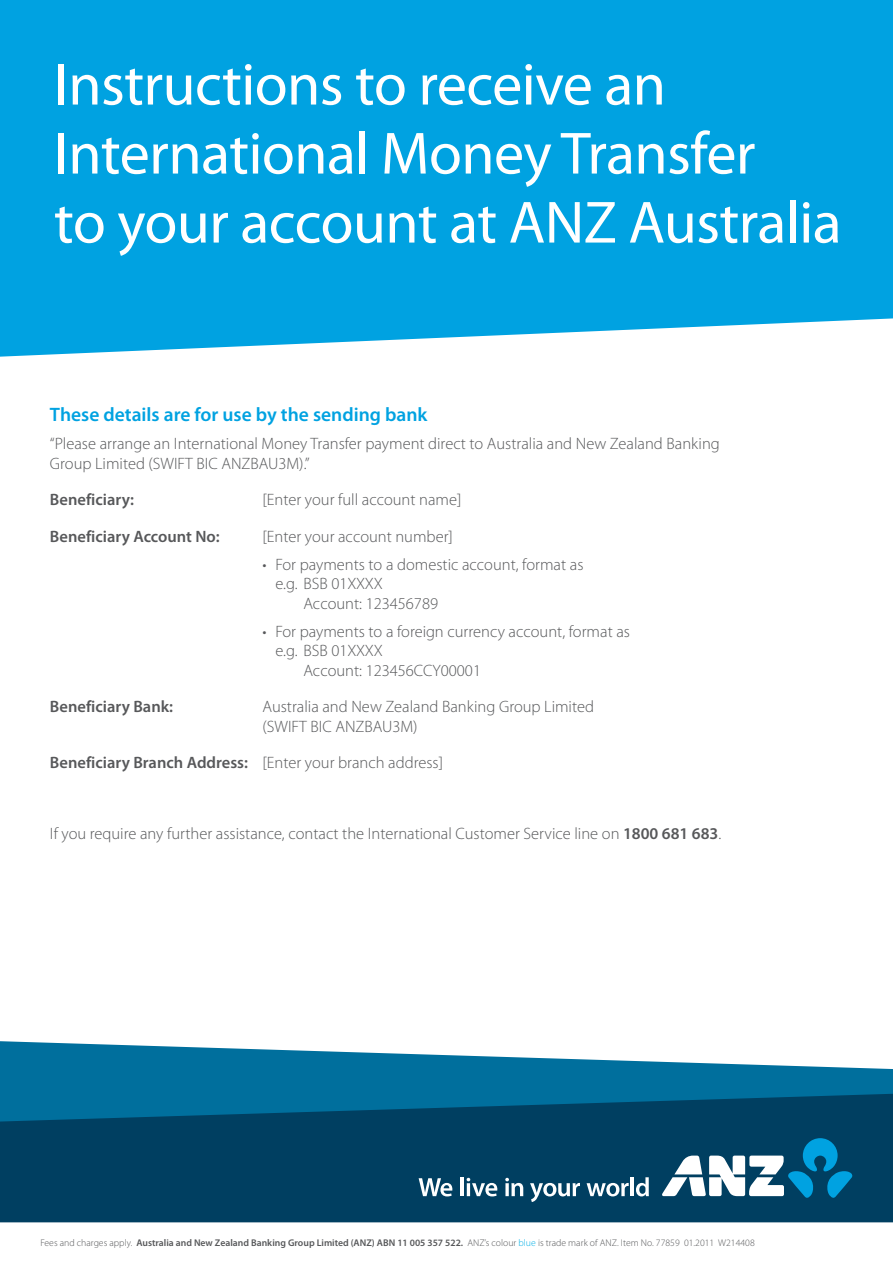
<style>
.page{position:relative;width:893px;height:1263px;background:#fff}
.page>*{position:absolute;margin:0;border:0;box-sizing:border-box;transform-origin:0 0}
.t1{font:60px/69px "Myriad Pro";letter-spacing:-.01em;color:#fff}
.t2{font:600 19.5px "Myriad Pro";color:#00a2e1}
.t3{font:300 16.5px/19.5px "Myriad Pro";color:#57585a}
.t4{font:600 16.5px "Myriad Pro";color:#57585a}
.t5{font:300 9.75px "Myriad Pro";color:#57585a}
.s1{font-weight:300}
.s2{font-weight:600}
.s3{color:#00afe6}
</style>
<div class="page">
<svg style="left:0;top:1041px;width:893px;height:53px;fill:#006f9d"></svg>
<svg style="left:0;top:1094px;width:893px;height:128px;background:#00466a"></svg>
<svg style="left:408px;top:1127px;width:454px;height:79px;background:#215c7b"></svg>
<div style="left:0;top:0;width:893px;height:357px;background:#00a2e1"></div>
<h1 class="t1" style="left:54px;top:49px;width:789px">Instructions to receive an<br>International Money Transfer<br>to your account at ANZ Australia</h1>
<p class="t2" style="left:50px;top:402px;width:379px">These details are for use by the sending bank</p>
<p class="t3" style="left:50px;top:434px;width:671px">“Please arrange an International Money Transfer payment direct to Australia and New Zealand Banking<br>Group Limited (SWIFT BIC ANZBAU3M).”</p>
<p class="t4" style="left:50px;top:489px;width:86px">Beneficiary:</p>
<p class="t3" style="left:263px;top:490px;width:200px">[Enter your full account name]</p>
<p class="t4" style="left:50px;top:526px;width:171px">Beneficiary Account No:</p>
<p class="t3" style="left:263px;top:527px;width:192px">[Enter your account number]</p>
<p class="t3" style="left:263px;top:555px;width:322px">• For payments to a domestic account, format as</p>
<p class="t3" style="left:275px;top:574px;width:109px">e.g. BSB 01XXXX</p>
<p class="t3" style="left:303px;top:594px;width:136px">Account: 123456789</p>
<p class="t3" style="left:263px;top:622px;width:369px">• For payments to a foreign currency account, format as</p>
<p class="t3" style="left:275px;top:641px;width:109px">e.g. BSB 01XXXX</p>
<p class="t3" style="left:303px;top:661px;width:179px">Account: 123456CCY00001</p>
<p class="t4" style="left:50px;top:696px;width:125px">Beneficiary Bank:</p>
<p class="t3" style="left:263px;top:697px;width:333px">Australia and New Zealand Banking Group Limited (SWIFT BIC ANZBAU3M)</p>
<p class="t4" style="left:50px;top:752px;width:395px">Beneficiary Branch Address: <span class="s1">[Enter your branch address]</span></p>
<p class="t3" style="left:50px;top:824px;width:673px">If you require any further assistance, contact the International Customer Service line on <span class="s2">1800 681 683</span>.</p>
<p class="t5" style="left:40px;top:1237px;width:716px">Fees and charges apply. <span class="s2">Australia and New Zealand Banking Group Limited (ANZ) ABN 11 005 357 522.</span> ANZ’s colour <span class="s3">blue</span> is trade mark of ANZ. Item No. 77859 01.2011 W214408</p>
</div>
